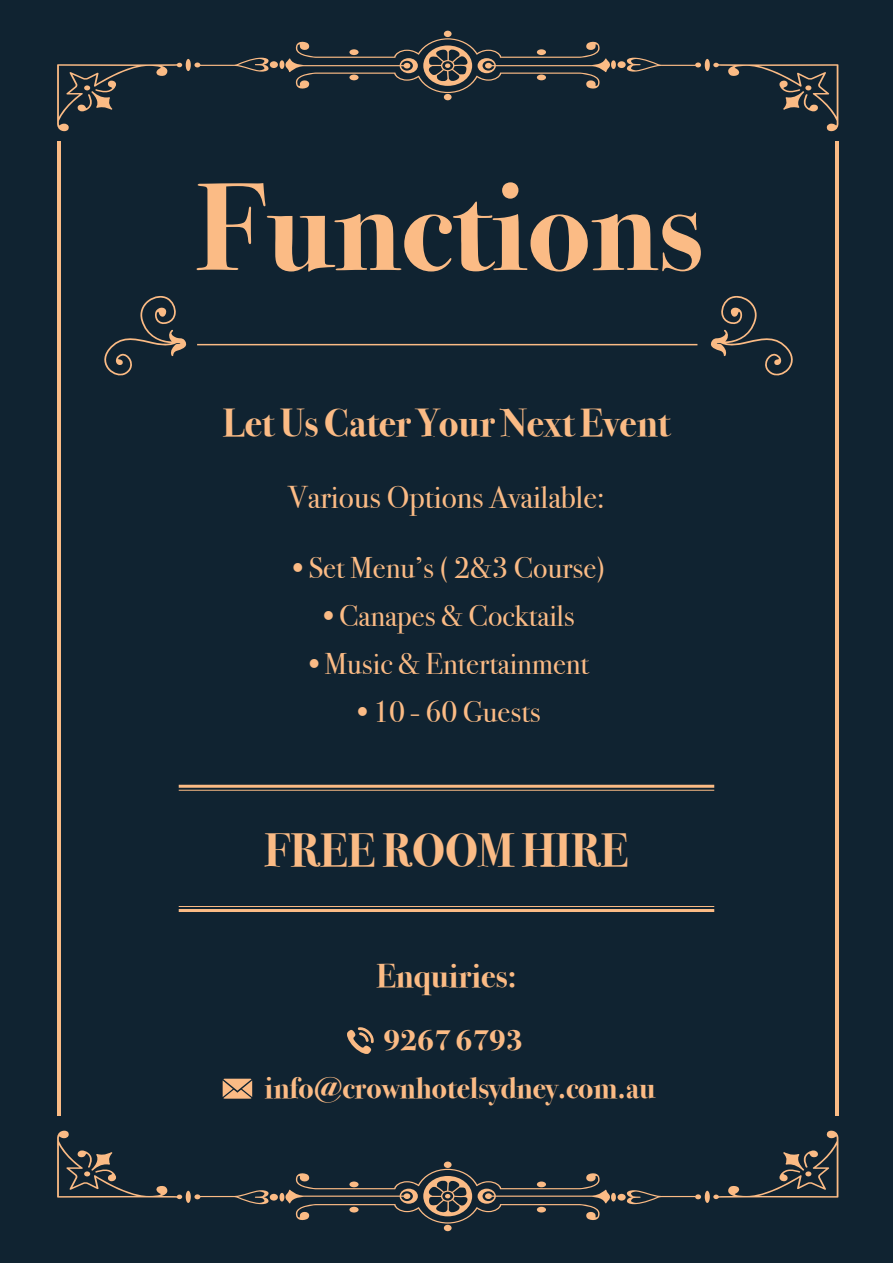
<style>
.page{position:relative;width:893px;height:1263px;background:#102331}
.page>*{position:absolute;margin:0;border:0;box-sizing:border-box;transform-origin:0 0}
.t1{font:700 124.5px "Bodoni Svty Two ITCTT";color:#fbbb85}
.t2{font:700 46.5px "Bodoni Svty Two ITCTT";color:#fbbb85}
.t3{font:700 39px "Bodoni Svty Two ITCTT";color:#fbbb85}
.t4{font:700 33px "Bodoni Svty Two ITCTT";color:#fbbb85}
.t5{font:31.5px "Bodoni Svty Two ITCTT";color:#fbbb85}
.t6{font:30px "Bodoni Svty Two ITCTT";color:#fbbb85}
.t7{font:700 30px "Bodoni Svty Two ITCTT";color:#fbbb85}
</style>
<div class="page">
<hr style="left:57px;top:141px;width:4px;height:975px;background:#fbbb85">
<hr style="left:835px;top:141px;width:3px;height:975px;background:#fbbb85">
<div style="left:617px;top:61px;width:9px;height:7px;background:#fbbb85;border-radius:50%"></div>
<div style="left:611px;top:60px;width:5px;height:9px;background:#fbbb85;border-radius:50%"></div>
<div style="left:444px;top:31px;width:8px;height:6px;background:#fbbb85;border-radius:50%"></div>
<div style="left:444px;top:94px;width:8px;height:6px;background:#fbbb85;border-radius:50%"></div>
<svg style="left:280px;top:38px;width:330px;height:55px"></svg>
<div style="left:270px;top:61px;width:8px;height:7px;background:#fbbb85;border-radius:50%"></div>
<svg style="left:713px;top:63px;width:126px;height:69px"></svg>
<div style="left:705px;top:59px;width:5px;height:12px;background:#fbbb85;border-radius:50%"></div>
<svg style="left:627px;top:58px;width:74px;height:14px"></svg>
<svg style="left:57px;top:63px;width:125px;height:69px"></svg>
<div style="left:186px;top:59px;width:5px;height:12px;background:#fbbb85;border-radius:50%"></div>
<svg style="left:194px;top:58px;width:75px;height:14px"></svg>
<div style="left:617px;top:1194px;width:9px;height:6px;background:#fbbb85;border-radius:50%"></div>
<div style="left:611px;top:1193px;width:5px;height:8px;background:#fbbb85;border-radius:50%"></div>
<div style="left:444px;top:1225px;width:8px;height:6px;background:#fbbb85;border-radius:50%"></div>
<div style="left:444px;top:1161px;width:8px;height:7px;background:#fbbb85;border-radius:50%"></div>
<svg style="left:280px;top:1169px;width:330px;height:54px"></svg>
<div style="left:270px;top:1194px;width:8px;height:6px;background:#fbbb85;border-radius:50%"></div>
<svg style="left:713px;top:1130px;width:126px;height:69px"></svg>
<div style="left:705px;top:1191px;width:5px;height:12px;background:#fbbb85;border-radius:50%"></div>
<svg style="left:627px;top:1190px;width:74px;height:14px"></svg>
<svg style="left:57px;top:1130px;width:125px;height:69px"></svg>
<div style="left:186px;top:1191px;width:5px;height:12px;background:#fbbb85;border-radius:50%"></div>
<svg style="left:194px;top:1190px;width:75px;height:14px"></svg>
<svg style="left:104px;top:296px;width:82px;height:80px"></svg>
<svg style="left:711px;top:296px;width:82px;height:80px"></svg>
<svg style="left:347px;top:1027px;width:27px;height:27px"></svg>
<svg style="left:223px;top:1079px;width:29px;height:20px"></svg>
<hr style="left:179px;top:785px;width:535px;height:3px;background:#fbbb85">
<hr style="left:179px;top:790px;width:535px;height:1px;background:#fbbb85">
<hr style="left:179px;top:906px;width:535px;height:1px;background:#fbbb85">
<hr style="left:179px;top:909px;width:535px;height:3px;background:#fbbb85">
<hr style="left:197px;top:344px;width:500px;height:1px;background:#fbbb85">
<p class="t1" style="left:196px;top:125px;width:508px">Functions</p>
<p class="t3" style="left:223px;top:390px;width:449px">Let Us Cater Your Next Event</p>
<p class="t5" style="left:288px;top:471px;width:319px">Various Options Available:</p>
<p class="t6" style="left:288px;top:543px;width:319px">•Set Menu’s ( 2&amp;3 Course)</p>
<p class="t6" style="left:318px;top:591px;width:258px">•Canapes &amp; Cocktails</p>
<p class="t6" style="left:304px;top:639px;width:287px">•Music &amp; Entertainment</p>
<p class="t6" style="left:352px;top:687px;width:190px">•10 - 60 Guests</p>
<p class="t2" style="left:264px;top:811px;width:366px">FREE ROOM HIRE</p>
<p class="t4" style="left:376px;top:949px;width:142px">Enquiries:</p>
<p class="t7" style="left:384px;top:1015px;width:141px">9267 6793</p>
<p class="t7" style="left:265px;top:1063px;width:392px">info@crownhotelsydney.com.au</p>
</div>
